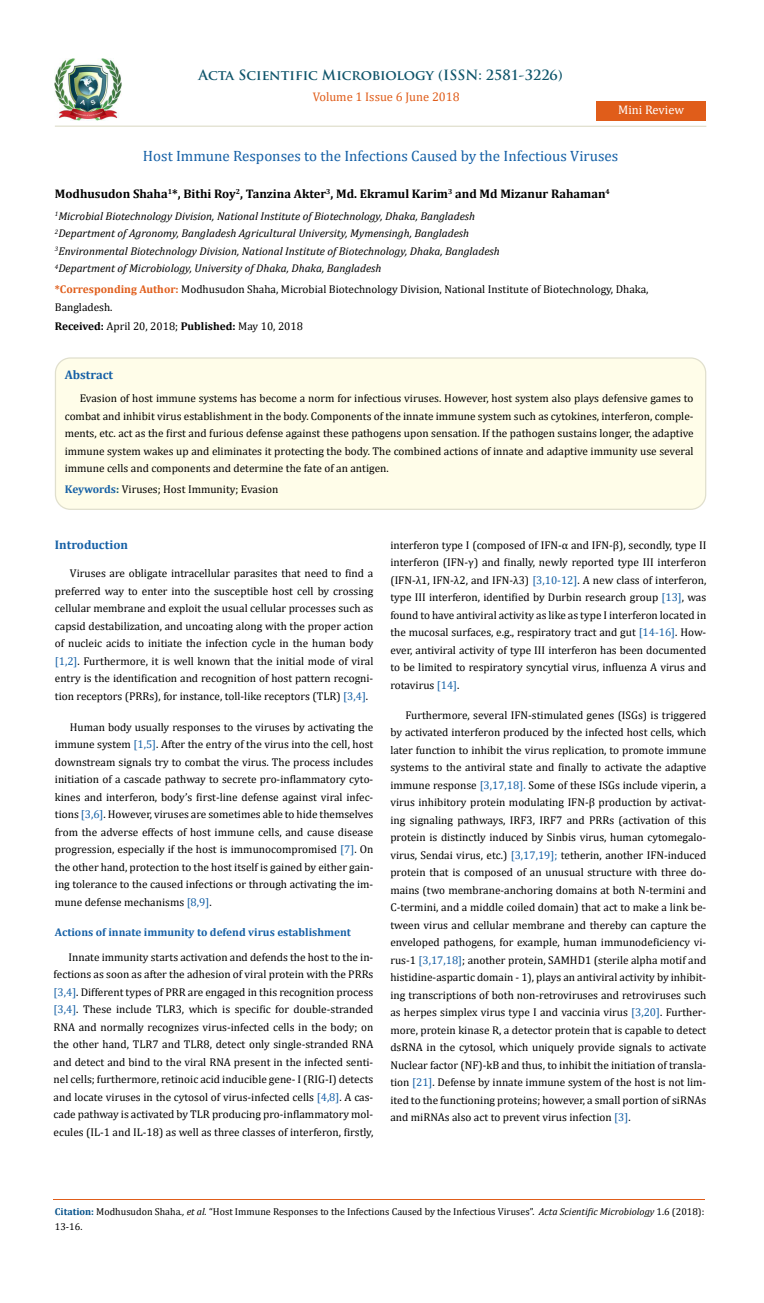
<style>
.page{position:relative;width:764px;height:1303px;background:#fff}
.page>*{position:absolute;margin:0;border:0;box-sizing:border-box;transform-origin:0 0}
.t1{font:15px "Cambria";color:#1560a6}
.t2{font:700 13.75px "Trajan Pro";color:#0e546a}
.t3{font:700 12.5px "Cambria";color:#000}
.t4{font:12.5px "Cambria";color:#e05d1a}
.t5{font:700 12.5px "Cambria";color:#1560a6}
.t6{font:12.5px "Cambria";color:#fff}
.t7{font:11.25px/17.5px "Cambria";color:#000;text-align:justify}
.t8{font:italic 11.25px/17.5px "Cambria";color:#000}
.t9{font:700 11.25px "Cambria";color:#1560a6}
.t10{font:10px/15px "Cambria";color:#000}
.s1{font-weight:700;color:#e05d1a}
.s2{font-weight:700}
.s3{font-weight:700;color:#1560a6}
.s4{font-weight:700;color:#0e546a}
.s5{color:#1560a6}
.s6{font-weight:700;color:#035089}
.s7{font-style:italic}
</style>
<div class="page">
<img style="left:54px;top:59px;width:67px;height:61px">
<div style="left:597px;top:101px;width:109px;height:20px;background:#e05d1a"></div>
<div style="left:55px;top:358px;width:650px;height:151px;background:#fffde9;border-radius:15px"></div>
<div style="left:55px;top:357px;width:651px;height:153px;border:1px solid #e0dfcd;border-radius:15px"></div>
<hr style="left:54px;top:1199px;width:651px;height:1px;background:#e05d1a">
<hr style="left:55px;top:126px;width:651px;height:1px;background:#e0dfcd">
<p class="t2" style="left:198px;top:66px;width:366px">Acta Scientific Microbiology (ISSN: 2581-3226)</p>
<p class="t4" style="left:313px;top:90px;width:149px">Volume 1 Issue 6 June 2018</p>
<p class="t6" style="left:618px;top:102px;width:67px">Mini Review</p>
<h1 class="t1" style="left:143px;top:147px;width:477px">Host Immune Responses to the Infections Caused by the Infectious Viruses</h1>
<p class="t3" style="left:55px;top:185px;width:556px">Modhusudon Shaha<sup>1</sup>*, Bithi Roy<sup>2</sup>, Tanzina Akter<sup>3</sup>, Md. Ekramul Karim<sup>3</sup> and Md Mizanur Rahaman<sup>4</sup></p>
<p class="t8" style="left:55px;top:207px;width:446px"><sup>1</sup>Microbial Biotechnology Division, National Institute of Biotechnology, Dhaka, Bangladesh <sup>2</sup>Department of Agronomy, Bangladesh Agricultural University, Mymensingh, Bangladesh <sup>3</sup>Environmental Biotechnology Division, National Institute of Biotechnology, Dhaka, Bangladesh <sup>4</sup>Department of Microbiology, University of Dhaka, Dhaka, Bangladesh</p>
<p class="t7" style="left:55px;top:280px;width:595px"><span class="s1">*Corresponding Author:</span> Modhusudon Shaha, Microbial Biotechnology Division, National Institute of Biotechnology, Dhaka,<br>Bangladesh.</p>
<p class="t7" style="left:55px;top:318px;width:250px"><span class="s2">Received:</span> April 20, 2018; <span class="s2">Published:</span> May 10, 2018</p>
<p class="t5" style="left:65px;top:366px;width:50px">Abstract</p>
<p class="t7" style="left:65px;top:389px;width:630px;text-indent:15px">Evasion of host immune systems has become a norm for infectious viruses. However, host system also plays defensive games to combat and inhibit virus establishment in the body. Components of the innate immune system such as cytokines, interferon, comple&shy;ments, etc. act as the first and furious defense against these pathogens upon sensation. If the pathogen sustains longer, the adaptive immune system wakes up and eliminates it protecting the body. The combined actions of innate and adaptive immunity use several immune cells and components and determine the fate of an antigen.</p>
<p class="t7" style="left:65px;top:480px;width:215px"><span class="s3">Keywords</span><span class="s4">:</span> Viruses; Host Immunity; Evasion</p>
<p class="t5" style="left:55px;top:535px;width:75px">Introduction</p>
<p class="t7" style="left:55px;top:564px;width:320px;text-indent:15px">Viruses are obligate intracellular parasites that need to find a preferred way to enter into the susceptible host cell by crossing cellular membrane and exploit the usual cellular processes such as capsid destabilization, and uncoating along with the proper action of nucleic acids to initiate the infection cycle in the human body <span class="s5">[1,2]</span>. Furthermore, it is well known that the initial mode of viral entry is the identification and recognition of host pattern recogni&shy;tion receptors (PRRs), for instance, toll-like receptors (TLR) <span class="s5">[3,4]</span>.</p>
<p class="t7" style="left:55px;top:718px;width:320px;text-indent:15px">Human body usually responses to the viruses by activating the immune system <span class="s5">[1,5]</span>. After the entry of the virus into the cell, host downstream signals try to combat the virus. The process includes initiation of a cascade pathway to secrete pro-inflammatory cyto&shy;kines and interferon, body’s first-line defense against viral infec&shy;tions <span class="s5">[3,6]</span>. However, viruses are sometimes able to hide themselves from the adverse effects of host immune cells, and cause disease progression, especially if the host is immunocompromised <span class="s5">[7]</span>. On the other hand, protection to the host itself is gained by either gain&shy;ing tolerance to the caused infections or through activating the im&shy;mune defense mechanisms <span class="s5">[8,9]</span>.</p>
<p class="t9" style="left:55px;top:924px;width:298px">Actions of innate immunity to defend virus establishment</p>
<p class="t7" style="left:54px;top:948px;width:321px;text-indent:15px">Innate immunity starts activation and defends the host to the in&shy;fections as soon as after the adhesion of viral protein with the PRRs <span class="s5">[3,4]</span>. Different types of PRR are engaged in this recognition process <span class="s5">[3,4]</span>. These include TLR3, which is specific for double-stranded RNA and normally recognizes virus-infected cells in the body; on the other hand, TLR7 and TLR8, detect only single-stranded RNA and detect and bind to the viral RNA present in the infected senti&shy;nel cells; furthermore, retinoic acid inducible gene- I (RIG-I) detects and locate viruses in the cytosol of virus-infected cells <span class="s5">[4,8]</span>. A cas&shy;cade pathway is activated by TLR producing pro-inflammatory mol&shy;ecules (IL-1 and IL-18) as well as three classes of interferon, firstly,</p>
<p class="t7" style="left:390px;top:536px;width:317px">interferon type I (composed of IFN-α and IFN-β), secondly, type II interferon (IFN-γ) and finally, newly reported type III interferon (IFN-λ1, IFN-λ2, and IFN-λ3) <span class="s5">[3,10-12]</span>. A new class of interferon, type III interferon, identified by Durbin research group <span class="s5">[13]</span>, was found to have antiviral activity as like as type I interferon located in the mucosal surfaces, e.g., respiratory tract and gut <span class="s5">[14-16]</span>. How&shy;ever, antiviral activity of type III interferon has been documented to be limited to respiratory syncytial virus, influenza A virus and rotavirus <span class="s5">[14]</span>.</p>
<p class="t7" style="left:390px;top:706px;width:317px;text-indent:15px">Furthermore, several IFN-stimulated genes (ISGs) is triggered by activated interferon produced by the infected host cells, which later function to inhibit the virus replication, to promote immune systems to the antiviral state and finally to activate the adaptive immune response <span class="s5">[3,17,18].</span> Some of these ISGs include viperin, a virus inhibitory protein modulating IFN-β production by activat&shy;ing signaling pathways, IRF3, IRF7 and PRRs (activation of this protein is distinctly induced by Sinbis virus, human cytomegalo&shy;virus, Sendai virus, etc.) <span class="s5">[3,17,19];</span> tetherin, another IFN-induced protein that is composed of an unusual structure with three do&shy;mains (two membrane-anchoring domains at both N-termini and C-termini, and a middle coiled domain) that act to make a link be&shy;tween virus and cellular membrane and thereby can capture the enveloped pathogens, for example, human immunodeficiency vi&shy;rus-1 <span class="s5">[3,17,18]</span>; another protein, SAMHD1 (sterile alpha motif and histidine-aspartic domain - 1), plays an antiviral activity by inhibit&shy;ing transcriptions of both non-retroviruses and retroviruses such as herpes simplex virus type I and vaccinia virus <span class="s5">[3,20]</span>. Further&shy;more, protein kinase R, a detector protein that is capable to detect dsRNA in the cytosol, which uniquely provide signals to activate Nuclear factor (NF)-kB and thus, to inhibit the initiation of transla&shy;tion <span class="s5">[21]</span>. Defense by innate immune system of the host is not lim&shy;ited to the functioning proteins; however, a small portion of siRNAs and miRNAs also act to prevent virus infection <span class="s5">[3]</span>.</p>
<p class="t10" style="left:55px;top:1204px;width:651px"><span class="s6">Citation:</span> Modhusudon Shaha<span class="s7">., et al.</span> “Host Immune Responses to the Infections Caused by the Infectious Viruses”. <span class="s7">Acta Scientific Microbiology</span> 1.6 (2018):<br>13-16.</p>
</div>
